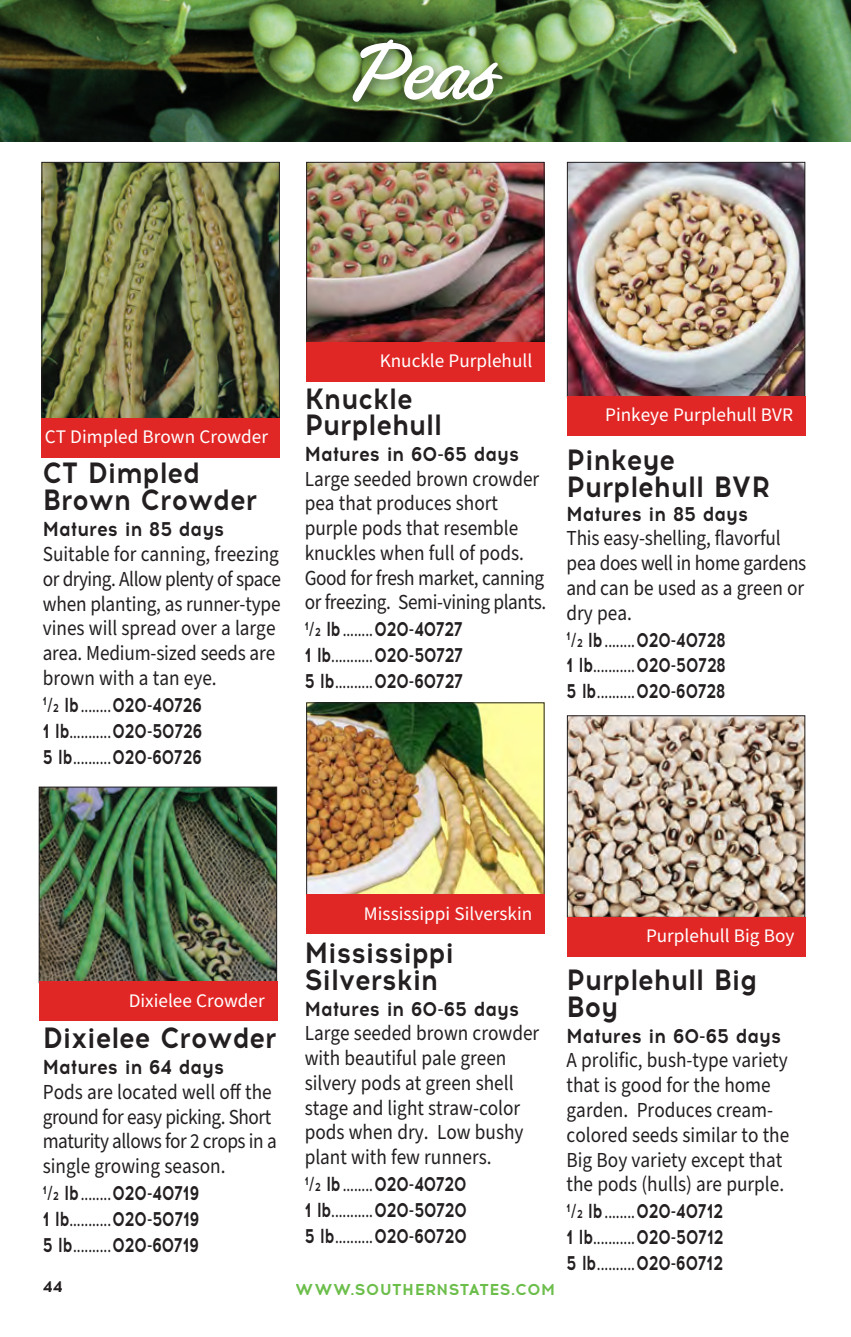
<style>
.page{position:relative;width:851px;height:1337px;background:#fff}
.page>*{position:absolute;margin:0;border:0;box-sizing:border-box;transform-origin:0 0}
.t1{font:81px "Sauber Script";color:#fff}
.Veg_variety_hed_2k{font:700 29.25px/27px "Acrom";color:#231f20;scale:.9 1}
.Veg_Copy_2k{font:21.38px/24.8px "Source Sans Pro";color:#231f20;scale:.9 1}
.Veg_Copy_2k-2{font:21.38px/24.8px "Source Sans Pro";letter-spacing:-.025em;color:#231f20;scale:.9 1}
.Veg_variety_hed_2k-2{font:700 20.25px "Acrom";color:#231f20;scale:.75 1}
.Veg_maturity_2k{font:700 20.25px "Acrom";color:#231f20;scale:.9 1}
.Veg_photcap_2k{font:19.12px "Source Sans Pro";color:#fff}
.t2{font:700 15.75px "Acrom";letter-spacing:.03em;color:#6cbe4b}
.t3{font:700 15.75px "Acrom";color:#231f20}
.s1{font-size:11.7px}
.s2{font-family:"Source Sans Pro";font-weight:400}
</style>
<div class="page">
<img style="left:0;top:0;width:850px;height:142px">
<div style="left:345px;top:33px;width:171px;height:83px;background:#231f20;opacity:.52"></div>
<img style="left:44px;top:164px;width:234px;height:254px">
<div style="left:42px;top:162px;width:238px;height:258px;border:1px solid #231f20"></div>
<div style="left:42px;top:418px;width:238px;height:39px;background:#e12725"></div>
<img style="left:308px;top:164px;width:234px;height:178px">
<div style="left:306px;top:162px;width:238px;height:182px;border:1px solid #231f20"></div>
<img style="left:308px;top:704px;width:234px;height:190px">
<div style="left:306px;top:702px;width:238px;height:194px;border:1px solid #231f20"></div>
<div style="left:306px;top:342px;width:238px;height:39px;background:#e12725"></div>
<div style="left:306px;top:894px;width:238px;height:39px;background:#e12725"></div>
<img style="left:569px;top:164px;width:234px;height:231px">
<div style="left:567px;top:162px;width:238px;height:235px;border:1px solid #231f20"></div>
<div style="left:567px;top:396px;width:238px;height:39px;background:#e12725"></div>
<img style="left:569px;top:717px;width:234px;height:198px">
<div style="left:567px;top:715px;width:238px;height:202px;border:1px solid #231f20"></div>
<div style="left:567px;top:917px;width:238px;height:39px;background:#e12725"></div>
<img style="left:41px;top:789px;width:234px;height:192px">
<div style="left:39px;top:787px;width:238px;height:196px;border:1px solid #231f20"></div>
<div style="left:39px;top:981px;width:238px;height:39px;background:#e12725"></div>
<p class="t1" style="left:355px;top:15px;width:143px">Peas</p>
<p class="Veg_photcap_2k" style="left:45px;top:424px;width:225px">CT Dimpled Brown Crowder</p>
<p class="Veg_variety_hed_2k" style="left:43px;top:460px;width:176px">CT Dimpled</p>
<p class="Veg_variety_hed_2k" style="left:43px;top:487px;width:240px">Brown Crowder</p>
<p class="Veg_maturity_2k" style="left:43px;top:515px;width:203px">Matures in 85 days</p>
<p class="Veg_Copy_2k" style="left:43px;top:542px;width:266px">Suitable for canning, freezing or drying. Allow plenty of space when planting, as runner-type vines will spread over a large area. Medium-sized seeds are brown with a tan eye.</p>
<p class="Veg_variety_hed_2k-2" style="left:43px;top:690px;width:214px"><sup>1</sup>/<span class="s1">2</span> lb<span class="s2">........</span>020-40726</p>
<p class="Veg_variety_hed_2k-2" style="left:43px;top:716px;width:214px">1 lb<span class="s2">...........</span>020-50726</p>
<p class="Veg_variety_hed_2k-2" style="left:43px;top:742px;width:214px">5 lb<span class="s2">..........</span>020-60726</p>
<p class="Veg_photcap_2k" style="left:380px;top:348px;width:154px">Knuckle Purplehull</p>
<p class="Veg_variety_hed_2k" style="left:304px;top:386px;width:154px;line-height:25.9px">Knuckle<br>Purplehull</p>
<p class="Veg_maturity_2k" style="left:304px;top:439px;width:240px">Matures in 60-65 days</p>
<p class="Veg_Copy_2k" style="left:304px;top:467px;width:270px">Large seeded brown crowder pea that produces short purple pods that resemble knuckles when full of pods.<br>Good for fresh market, canning or freezing. Semi-vining plants.</p>
<p class="Veg_variety_hed_2k-2" style="left:304px;top:615px;width:212px"><sup>1</sup>/<span class="s1">2</span> lb<span class="s2">........</span>020-40727</p>
<p class="Veg_variety_hed_2k-2" style="left:304px;top:641px;width:212px">1 lb<span class="s2">...........</span>020-50727</p>
<p class="Veg_variety_hed_2k-2" style="left:304px;top:666px;width:212px">5 lb<span class="s2">..........</span>020-60727</p>
<p class="Veg_photcap_2k" style="left:605px;top:402px;width:189px">Pinkeye Purplehull BVR</p>
<p class="Veg_variety_hed_2k" style="left:566px;top:446px;width:227px">Pinkeye<br>Purplehull BVR</p>
<p class="Veg_maturity_2k" style="left:566px;top:499px;width:203px">Matures in 85 days</p>
<p class="Veg_Copy_2k" style="left:566px;top:526px;width:268px">This easy-shelling, flavorful pea does well in home gardens and can be used as a green or dry pea.</p>
<p class="Veg_variety_hed_2k-2" style="left:566px;top:625px;width:213px"><sup>1</sup>/<span class="s1">2</span> lb<span class="s2">........</span>020-40728</p>
<p class="Veg_variety_hed_2k-2" style="left:566px;top:651px;width:214px">1 lb<span class="s2">...........</span>020-50728</p>
<p class="Veg_variety_hed_2k-2" style="left:566px;top:677px;width:213px">5 lb<span class="s2">..........</span>020-60728</p>
<p class="Veg_photcap_2k" style="left:129px;top:988px;width:138px">Dixielee Crowder</p>
<p class="Veg_variety_hed_2k" style="left:43px;top:1025px;width:261px">Dixielee Crowder</p>
<p class="Veg_maturity_2k" style="left:43px;top:1052px;width:203px">Matures in 64 days</p>
<p class="Veg_Copy_2k-2" style="left:43px;top:1080px;width:261px">Pods are located well off the ground for easy picking. Short maturity allows for 2 crops in a single growing season.</p>
<p class="Veg_variety_hed_2k-2" style="left:43px;top:1178px;width:210px"><sup>1</sup>/<span class="s1">2</span> lb<span class="s2">........</span>020-40719</p>
<p class="Veg_variety_hed_2k-2" style="left:43px;top:1204px;width:210px">1 lb<span class="s2">...........</span>020-50719</p>
<p class="Veg_variety_hed_2k-2" style="left:43px;top:1230px;width:210px">5 lb<span class="s2">..........</span>020-60719</p>
<p class="Veg_photcap_2k" style="left:364px;top:900px;width:170px">Mississippi Silverskin</p>
<p class="Veg_variety_hed_2k" style="left:304px;top:939px;width:167px">Mississippi<br>Silverskin</p>
<p class="Veg_maturity_2k" style="left:304px;top:994px;width:240px">Matures in 60-65 days</p>
<p class="Veg_Copy_2k" style="left:304px;top:1021px;width:262px">Large seeded brown crowder with beautiful pale green silvery pods at green shell stage and light straw-color pods when dry. Low bushy plant with few runners.</p>
<p class="Veg_variety_hed_2k-2" style="left:304px;top:1169px;width:217px"><sup>1</sup>/<span class="s1">2</span> lb<span class="s2">........</span>020-40720</p>
<p class="Veg_variety_hed_2k-2" style="left:304px;top:1195px;width:218px">1 lb<span class="s2">...........</span>020-50720</p>
<p class="Veg_variety_hed_2k-2" style="left:304px;top:1221px;width:217px">5 lb<span class="s2">..........</span>020-60720</p>
<p class="t3" style="left:43px;top:1275px;width:21px">44</p>
<p class="t2" style="left:296px;top:1277px;width:261px">WWW.SOUTHERNSTATES.COM</p>
<p class="Veg_photcap_2k" style="left:646px;top:923px;width:150px">Purplehull Big Boy</p>
<p class="Veg_variety_hed_2k" style="left:566px;top:966px;width:213px">Purplehull Big<br>Boy</p>
<p class="Veg_maturity_2k" style="left:566px;top:1021px;width:240px">Matures in 60-65 days</p>
<p class="Veg_Copy_2k" style="left:566px;top:1048px;width:249px">A prolific, bush-type variety that is good for the home garden. Produces cream&shy;colored seeds similar to the<br>Big Boy variety except that the pods (hulls) are purple.</p>
<p class="Veg_variety_hed_2k-2" style="left:566px;top:1196px;width:210px"><sup>1</sup>/<span class="s1">2</span> lb<span class="s2">........</span>020-40712</p>
<p class="Veg_variety_hed_2k-2" style="left:566px;top:1222px;width:211px">1 lb<span class="s2">...........</span>020-50712</p>
<p class="Veg_variety_hed_2k-2" style="left:566px;top:1248px;width:210px">5 lb<span class="s2">..........</span>020-60712</p>
</div>
